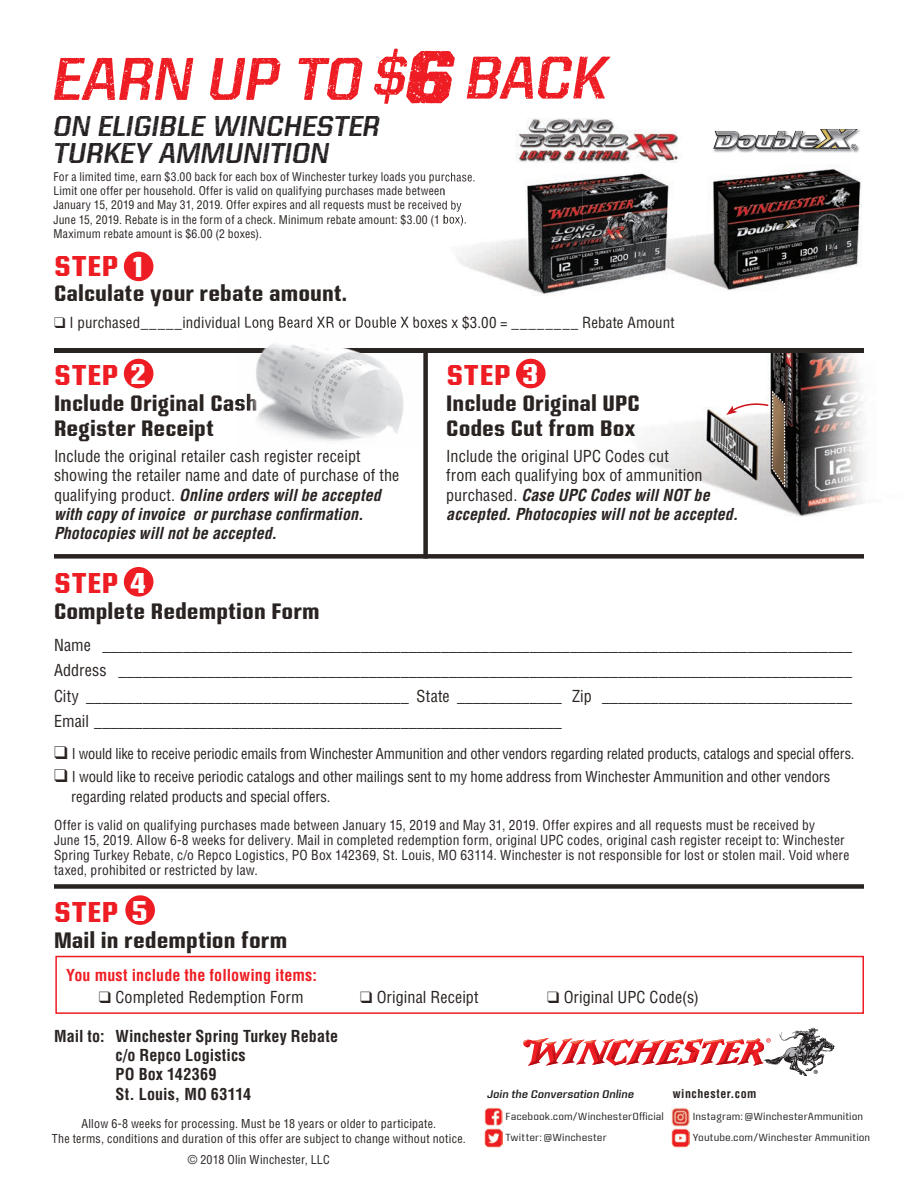
<style>
.page{position:relative;width:918px;height:1188px;background:#fff}
.page>*{position:absolute;margin:0;border:0;box-sizing:border-box;transform-origin:0 0}
.t1{font:italic 56.7px "Kairos Sans Rough W1 G";letter-spacing:-.045em;color:#ee1d23}
.t2{font:italic 27px/27px "Kairos Sans Rough W1 G";letter-spacing:-.02em;color:#231f20}
.t3{font:700 condensed 27px "Kairos Sans W1 G";letter-spacing:.025em;color:#ee1d23;scale:1.05 1}
.t4{font:700 condensed 27px "Kairos Sans W1 G";color:#fff;scale:1.05 1}
.t5{font:700 condensed 21px/25.2px "Kairos Sans W1 G";color:#292321}
.t6{font:condensed 16.2px/19.4px "Helvetica";letter-spacing:.005em;color:#292321}
.t7{font:700 condensed 16.2px/19.4px "Helvetica";letter-spacing:.01em;color:#292321}
.t8{font:700 condensed 16.2px "Helvetica";letter-spacing:.005em;color:#ee1d23}
.t9{font:condensed 15px "Helvetica";letter-spacing:.01em;color:#292321}
.t10{font:condensed 14.7px/19.4px "Helvetica";letter-spacing:-.005em;color:#292321}
.t11{font:condensed 13.5px/15px "Helvetica";letter-spacing:.015em;color:#292321}
.t12{font:condensed 12px/14.4px "Helvetica";letter-spacing:.02em;color:#292321;text-align:center}
.t13{font:700 condensed 12px "Helvetica";letter-spacing:.045em;color:#292321}
.t14{font:condensed 11.7px/14.1px "Helvetica";letter-spacing:.015em;color:#292321}
.t15{font:italic 500 10.5px "Kairos Sans W1 G";letter-spacing:-.005em;color:#231f20}
.t16{font:9.75px/21px "Kairos Sans W1 G";letter-spacing:.005em;color:#231f20}
.s1{font-size:63px}
.s2{font-weight:700;font-size:70.5px}
.s3{color:#fff}
.s4{font-weight:700;font-style:italic}
</style>
<div class="page">
<img style="left:617px;top:352px;width:248px;height:165px">
<div style="left:54px;top:554px;width:810px;height:5px;background:#292321"></div>
<div style="left:54px;top:884px;width:810px;height:5px;background:#292321"></div>
<div style="left:55px;top:956px;width:809px;height:58px;border:2px solid #ee1d23"></div>
<div style="left:423px;top:350px;width:5px;height:209px;background:#292321"></div>
<div style="left:124px;top:252px;width:29px;height:29px;background:#ee1d23;border-radius:50%"></div>
<div style="left:124px;top:359px;width:29px;height:29px;background:#ee1d23;border-radius:50%"></div>
<div style="left:124px;top:567px;width:29px;height:30px;background:#ee1d23;border-radius:50%"></div>
<div style="left:125px;top:895px;width:30px;height:30px;background:#ee1d23;border-radius:50%"></div>
<div style="left:516px;top:359px;width:30px;height:29px;background:#ee1d23;border-radius:50%"></div>
<svg style="left:726px;top:389px;width:60px;height:101px"></svg>
<hr style="left:54px;top:348px;width:810px;height:4px;background:#292321">
<img style="left:236px;top:330px;width:184px;height:111px">
<img style="left:236px;top:326px;width:183px;height:4px">
<img style="left:236px;top:394px;width:21px;height:22px">
<svg style="left:523px;top:1028px;width:312px;height:48px"></svg>
<img style="left:671px;top:1108px;width:18px;height:18px">
<img style="left:671px;top:1129px;width:18px;height:18px">
<img style="left:484px;top:1129px;width:18px;height:18px">
<img style="left:484px;top:1108px;width:18px;height:18px">
<img style="left:674px;top:166px;width:188px;height:125px">
<img style="left:515px;top:118px;width:164px;height:45px">
<img style="left:445px;top:172px;width:229px;height:123px">
<img style="left:445px;top:172px;width:30px;height:12px">
<svg style="left:445px;top:186px;width:1px;height:12px"></svg>
<img style="left:445px;top:201px;width:17px;height:11px">
<img style="left:445px;top:214px;width:22px;height:12px">
<img style="left:713px;top:129px;width:147px;height:24px">
<svg style="left:713px;top:129px;width:145px;height:20px"></svg>
<h1 class="t1" style="left:54px;top:41px;width:558px">EARN UP TO <span class="s1">$</span><span class="s2">6</span> BACK</h1>
<h2 class="t2" style="left:54px;top:112px;width:329px">ON ELIGIBLE WINCHESTER<br>TURKEY AMMUNITION</h2>
<p class="t14" style="left:53px;top:170px;width:423px">For a limited time, earn $3.00 back for each box of Winchester turkey loads you purchase.<br>Limit one offer per household. Offer is valid on qualifying purchases made between January 15, 2019 and May 31, 2019. Offer expires and all requests must be received by June 15, 2019. Rebate is in the form of a check. Minimum rebate amount: $3.00 (1 box).<br>Maximum rebate amount is $6.00 (2 boxes).</p>
<h2 class="t4" style="left:133px;top:249px;width:11px">1</h2>
<h2 class="t3" style="left:54px;top:248px;width:63px">STEP</h2>
<p class="t5" style="left:54px;top:281px;width:294px">Calculate your rebate amount.</p>
<p class="t9" style="left:54px;top:313px;width:622px">❑ I purchased_____individual Long Beard XR or Double X boxes x $3.00 = ________ Rebate Amount</p>
<h2 class="t3" style="left:54px;top:357px;width:89px">STEP <span class="s3">2</span></h2>
<p class="t5" style="left:54px;top:390px;width:205px">Include Original Cash<br>Register Receipt</p>
<p class="t6" style="left:54px;top:446px;width:347px">Include the original retailer cash register receipt showing the retailer name and date of purchase of the qualifying product. <span class="s4">Online orders will be accepted with copy of invoice or purchase confirmation.<br>Photocopies will not be accepted.</span></p>
<h2 class="t3" style="left:446px;top:357px;width:89px">STEP <span class="s3">3</span></h2>
<p class="t5" style="left:446px;top:390px;width:195px">Include Original UPC<br>Codes Cut from Box</p>
<p class="t6" style="left:446px;top:446px;width:293px">Include the original UPC Codes cut<br>from each qualifying box of ammunition purchased. <span class="s4">Case UPC Codes will NOT be accepted. Photocopies will not be accepted.</span></p>
<h2 class="t3" style="left:54px;top:565px;width:89px">STEP <span class="s3">4</span></h2>
<p class="t5" style="left:54px;top:598px;width:267px">Complete Redemption Form</p>
<p class="t6" style="left:54px;top:632px;width:800px;line-height:25.5px;text-align:justify">Name _____________________________________________________________________________________________ Address ___________________________________________________________________________________________ City ________________________________________ State _____________ Zip _______________________________ Email __________________________________________________________</p>
<p class="t10" style="left:54px;top:744px;width:802px">❑ I would like to receive periodic emails from Winchester Ammunition and other vendors regarding related products, catalogs and special offers.</p>
<p class="t10" style="left:71px;top:767px;width:761px;text-indent:-17px">❑ I would like to receive periodic catalogs and other mailings sent to my home address from Winchester Ammunition and other vendors regarding related products and special offers.</p>
<p class="t11" style="left:54px;top:817px;width:797px">Offer is valid on qualifying purchases made between January 15, 2019 and May 31, 2019. Offer expires and all requests must be received by<br>June 15, 2019. Allow 6-8 weeks for delivery. Mail in completed redemption form, original UPC codes, original cash register receipt to: Winchester Spring Turkey Rebate, c/o Repco Logistics, PO Box 142369, St. Louis, MO 63114. Winchester is not responsible for lost or stolen mail. Void where taxed, prohibited or restricted by law.</p>
<h2 class="t3" style="left:54px;top:894px;width:63px">STEP</h2>
<p class="t5" style="left:54px;top:927px;width:235px">Mail in redemption form</p>
<p class="t8" style="left:66px;top:965px;width:252px">You must include the following items:</p>
<p class="t6" style="left:99px;top:987px;width:206px">❑ Completed Redemption Form</p>
<p class="t6" style="left:360px;top:987px;width:120px">❑ Original Receipt</p>
<p class="t6" style="left:547px;top:987px;width:153px">❑ Original UPC Code(s)</p>
<p class="t7" style="left:116px;top:1026px;width:224px;text-indent:-62px">Mail to: Winchester Spring Turkey Rebate c/o Repco Logistics<br>PO Box 142369<br>St. Louis, MO 63114</p>
<p class="t12" style="left:52px;top:1116px;width:415px">Allow 6-8 weeks for processing. Must be 18 years or older to participate.<br>The terms, conditions and duration of this offer are subject to change without notice.</p>
<p class="t12" style="left:188px;top:1152px;width:144px">© 2018 Olin Winchester, LLC</p>
<h2 class="t4" style="left:131px;top:893px;width:17px">5</h2>
<p class="t13" style="left:673px;top:1086px;width:85px">winchester.com</p>
<p class="t15" style="left:487px;top:1087px;width:149px">Join the Conversation Online</p>
<p class="t16" style="left:506px;top:1106px;width:160px">Facebook.com/WinchesterOfficial<br>Twitter: @Winchester</p>
<p class="t16" style="left:693px;top:1106px;width:179px">Instagram: @WinchesterAmmunition<br>Youtube.com/Winchester Ammunition</p>
</div>
